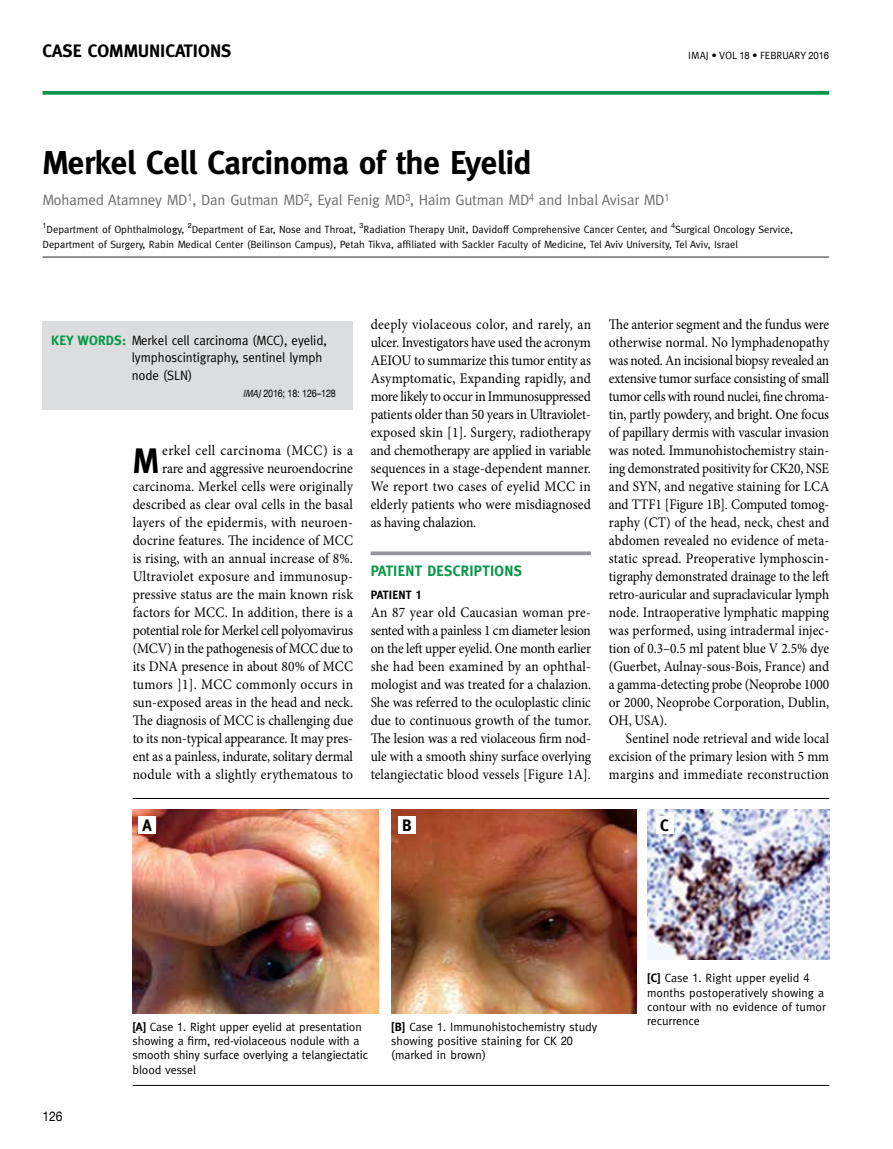
<style>
.page{position:relative;width:893px;height:1149px;background:#fff}
.page>*{position:absolute;margin:0;border:0;box-sizing:border-box;transform-origin:0 0}
.t1{font:700 35.4px "Meta";color:#000;scale:.93 1}
.t2{font:700 33px "Meta";letter-spacing:-.01em;color:#000}
.t3{font:700 18px "Meta";color:#000}
.t4{font:700 16.5px "Meta";color:#000}
.t5{font:15px "Meta";letter-spacing:-.01em;color:#6d6e71}
.t6{font:700 15px "Meta";color:#079748}
.t7{font:14.55px/18px "Minion Pro";letter-spacing:.005em;color:#000;text-align:justify;scale:.92 1}
.t8{font:14.55px/18px "Minion Pro";letter-spacing:.005em;color:#000;text-align:justify;scale:.93 1}
.t9{font:14.55px/18px "Minion Pro";letter-spacing:.005em;color:#000;text-align:justify;scale:.91 1}
.t10{font:13.5px/17.2px "Meta";letter-spacing:-.005em;color:#000;scale:.95 1}
.t11{font:13.5px "Helvetica Neue";color:#000;scale:.9 1}
.t12{font:12px/14.2px "Meta";color:#000}
.t13{font:700 12px "Meta";color:#000}
.t14{font:10.5px/15px "Meta";color:#000}
.t15{font:10.5px "Meta Pro";letter-spacing:.01em;color:#000}
.t16{font:10.5px "Helvetica Neue";letter-spacing:-.02em;color:#000;scale:.85 1}
.s1{font-family:"Helvetica Neue";font-size:10.2px}
.s2{font-family:"Meta"}
.s3{font-weight:700;color:#079748}
.s4{font-family:"Meta";font-style:italic}
.s5{font-family:"Helvetica Neue";font-stretch:condensed}
.s6{font-weight:700}
.s7{font-family:"Helvetica Neue"}
</style>
<div class="page">
<svg style="left:43px;top:91px;width:786px;height:4px;background:#189e54"></svg>
<div style="left:43px;top:321px;width:310px;height:88px;background:#dcddde"></div>
<hr style="left:133px;top:798px;width:696px;height:1px;background:#000">
<hr style="left:133px;top:1084px;width:696px;height:1px;background:#000">
<svg style="left:371px;top:551px;width:220px;height:4px"></svg>
<hr style="left:43px;top:256px;width:786px;height:2px;background:#6d6e71">
<img style="left:133px;top:809px;width:246px;height:203px">
<img style="left:391px;top:809px;width:245px;height:203px">
<img style="left:647px;top:809px;width:182px;height:150px">
<div style="left:656px;top:816px;width:18px;height:17px;background:#fff"></div>
<div style="left:398px;top:816px;width:18px;height:17px;background:#fff"></div>
<div style="left:139px;top:816px;width:17px;height:17px;background:#fff"></div>
<p class="t3" style="left:43px;top:41px;width:190px">CASE COMMUNICATIONS</p>
<p class="t15" style="left:688px;top:49px;width:142px">IMAJ • VOL <span class="s1">18</span> • <span class="s2">February</span> <span class="s1">2016</span></p>
<h2 class="t2" style="left:43px;top:144px;width:491px">MERKEL CELL CARCINOMA OF THE EYELID</h2>
<p class="t5" style="left:43px;top:191px;width:628px">Mohamed Atamney MD<sup>1</sup>, Dan Gutman MD<sup>2</sup>, Eyal Fenig MD<sup>3</sup>, Haim Gutman MD<sup>4</sup> and Inbal Avisar MD<sup>1</sup></p>
<p class="t14" style="left:43px;top:221px;width:752px"><sup>1</sup>Department of Ophthalmology, <sup>2</sup>Department of Ear, Nose and Throat, <sup>3</sup>Radiation Therapy Unit, Davidoff Comprehensive Cancer Center, and <sup>4</sup>Surgical Oncology Service,<br>Department of Surgery, Rabin Medical Center (Beilinson Campus), Petah Tikva, affiliated with Sackler Faculty of Medicine, Tel Aviv University, Tel Aviv, Israel</p>
<p class="t10" style="left:132px;top:331px;width:207px;text-indent:-81px"><span class="s3">KEY WORDS:</span> Merkel cell carcinoma (MCC), eyelid, lymphoscintigraphy, sentinel lymph node (SLN)</p>
<p class="t16" style="left:243px;top:387px;width:111px"><span class="s4">IMAJ</span>2016; 18: 126–128</p>
<p class="t8" style="left:133px;top:441px;width:238px;text-align:right">erkel cell carcinoma (MCC) is a<br>rare and aggressive neuroendocrine carcinoma. Merkel cells were originally described as clear oval cells in the basal layers of the epidermis, with neuroen&shy;docrine features. The incidence of MCC is rising, with an annual increase of 8%.<br>Ultraviolet exposure and immunosup&shy;pressive status are the main known risk factors for MCC. In addition, there is a potential role for Merkel cell polyomavirus (MCV) in the pathogenesis of MCC due to its DNA presence in about 80% of MCC tumors ]1]. MCC commonly occurs in sun-exposed areas in the head and neck.<br>The diagnosis of MCC is challenging due to its non-typical appearance. It may pres&shy;ent as a painless, indurate, solitary dermal nodule with a slightly erythematous to</p>
<h1 class="t1" style="left:133px;top:440px;width:27px">M</h1>
<p class="t8" style="left:371px;top:315px;width:238px">deeply violaceous color, and rarely, an ulcer. Investigators have used the acronym AEIOU to summarize this tumor entity as Asymptomatic, Expanding rapidly, and more likely to occur in Immunosuppressed patients older than 50 years in Ultraviolet&shy;exposed skin [1]. Surgery, radiotherapy and chemotherapy are applied in variable sequences in a stage-dependent manner.<br>We report two cases of eyelid MCC in elderly patients who were misdiagnosed as having chalazion.</p>
<p class="t6" style="left:371px;top:562px;width:9px">PATIENT</p>
<p class="t6" style="left:427px;top:562px;width:9px">DESCRIPTIONS</p>
<p class="t13" style="left:371px;top:587px;width:52px">PATIENT <span class="s5">1</span></p>
<p class="t7" style="left:371px;top:603px;width:241px">An 87 year old Caucasian woman pre&shy;sented with a painless 1 cm diameter lesion on the left upper eyelid. One month earlier she had been examined by an ophthal&shy;mologist and was treated for a chalazion.<br>She was referred to the oculoplastic clinic due to continuous growth of the tumor.<br>The lesion was a red violaceous firm nod&shy;ule with a smooth shiny surface overlying telangiectatic blood vessels [Figure 1A].</p>
<p class="t7" style="left:609px;top:315px;width:241px">The anterior segment and the fundus were otherwise normal. No lymphadenopathy was noted. An incisional biopsy revealed an extensive tumor surface consisting of small tumor cells with round nuclei, fine chroma&shy;tin, partly powdery, and bright. One focus of papillary dermis with vascular invasion was noted. Immunohistochemistry stain&shy;ing demonstrated positivity for CK20, NSE and SYN, and negative staining for LCA and TTF1 [Figure 1B]. Computed tomog&shy;raphy (CT) of the head, neck, chest and abdomen revealed no evidence of meta&shy;static spread. Preoperative lymphoscin&shy;tigraphy demonstrated drainage to the left retro-auricular and supraclavicular lymph node. Intraoperative lymphatic mapping was performed, using intradermal injec&shy;tion of 0.3–0.5 ml patent blue V 2.5% dye (Guerbet, Aulnay-sous-Bois, France) and a gamma-detecting probe (Neoprobe 1000 or 2000, Neoprobe Corporation, Dublin, OH, USA).</p>
<p class="t9" style="left:609px;top:729px;width:244px;text-indent:17px">Sentinel node retrieval and wide local excision of the primary lesion with 5 mm margins and immediate reconstruction</p>
<p class="t4" style="left:142px;top:815px;width:11px">A</p>
<p class="t4" style="left:402px;top:815px;width:11px">B</p>
<p class="t4" style="left:660px;top:815px;width:10px">C</p>
<p class="t11" style="left:43px;top:1108px;width:24px">126</p>
<p class="t12" style="left:133px;top:1019px;width:237px"><span class="s6">[A]</span> Case <span class="s7">1</span>. Right upper eyelid at presentation showing a firm, red-violaceous nodule with a smooth shiny surface overlying a telangiectatic blood vessel</p>
<p class="t12" style="left:391px;top:1019px;width:208px"><span class="s6">[B]</span> Case <span class="s7">1</span>. Immunohistochemistry study showing positive staining for CK <span class="s7">20 </span>(marked in brown)</p>
<p class="t12" style="left:647px;top:970px;width:180px"><span class="s6">[C]</span> Case <span class="s7">1</span>. Right upper eyelid <span class="s7">4 </span>months postoperatively showing a contour with no evidence of tumor recurrence</p>
</div>
